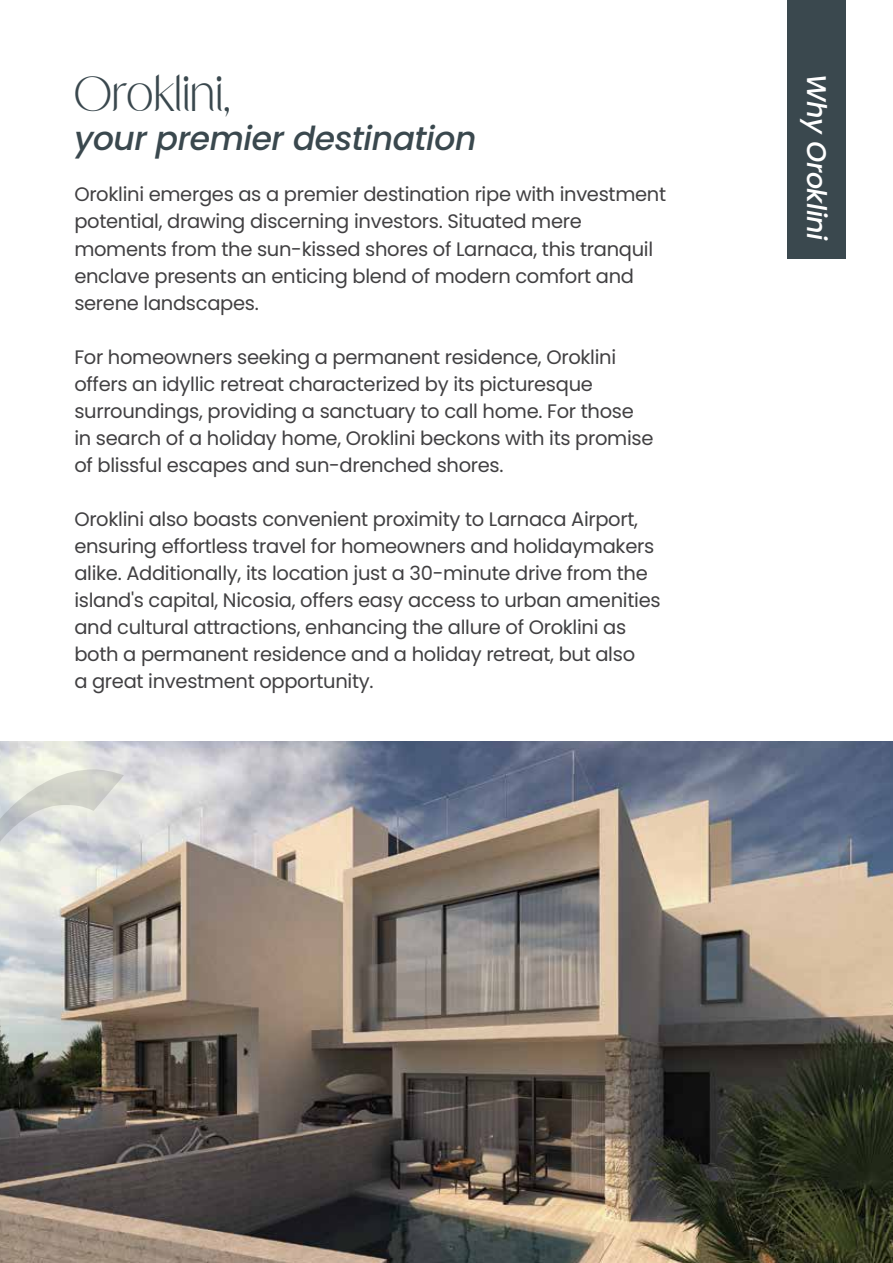
<style>
.page{position:relative;width:893px;height:1263px;background:#fff}
.page>*{position:absolute;margin:0;border:0;box-sizing:border-box;transform-origin:0 0}
.t1{font:49.5px "Starsight";color:#3a484e}
.t2{font:italic 500 33px "Poppins";letter-spacing:-.015em;color:#3a484e}
.t3{font:italic 500 27px "Poppins";letter-spacing:-.015em;color:#fff}
.t4{font:19.5px/27px "Poppins";letter-spacing:-.015em;color:#414042}
</style>
<div class="page">
<img style="left:0;top:742px;width:893px;height:521px">
<div style="left:787px;top:0;width:59px;height:258px;background:#3a484e"></div>
<svg style="left:0;top:769px;width:124px;height:416px"></svg>
<h1 class="t1" style="left:74px;top:74px;width:157px">Oroklini,</h1>
<h2 class="t2" style="left:74px;top:120px;width:404px">your premier destination</h2>
<p class="t4" style="left:74px;top:181px;width:593px">Oroklini emerges as a premier destination ripe with investment potential, drawing discerning investors. Situated mere moments from the sun-kissed shores of Larnaca, this tranquil enclave presents an enticing blend of modern comfort and serene landscapes.</p>
<p class="t4" style="left:74px;top:343px;width:581px">For homeowners seeking a permanent residence, Oroklini offers an idyllic retreat characterized by its picturesque surroundings, providing a sanctuary to call home. For those in search of a holiday home, Oroklini beckons with its promise of blissful escapes and sun-drenched shores.</p>
<p class="t4" style="left:74px;top:505px;width:588px">Oroklini also boasts convenient proximity to Larnaca Airport, ensuring effortless travel for homeowners and holidaymakers alike. Additionally, its location just a 30-minute drive from the island's capital, Nicosia, offers easy access to urban amenities and cultural attractions, enhancing the allure of Oroklini as both a permanent residence and a holiday retreat, but also<br>a great investment opportunity.</p>
<h3 class="t3" style="left:832px;top:74px;width:168px;rotate:90deg">Why Oroklini</h3>
</div>
